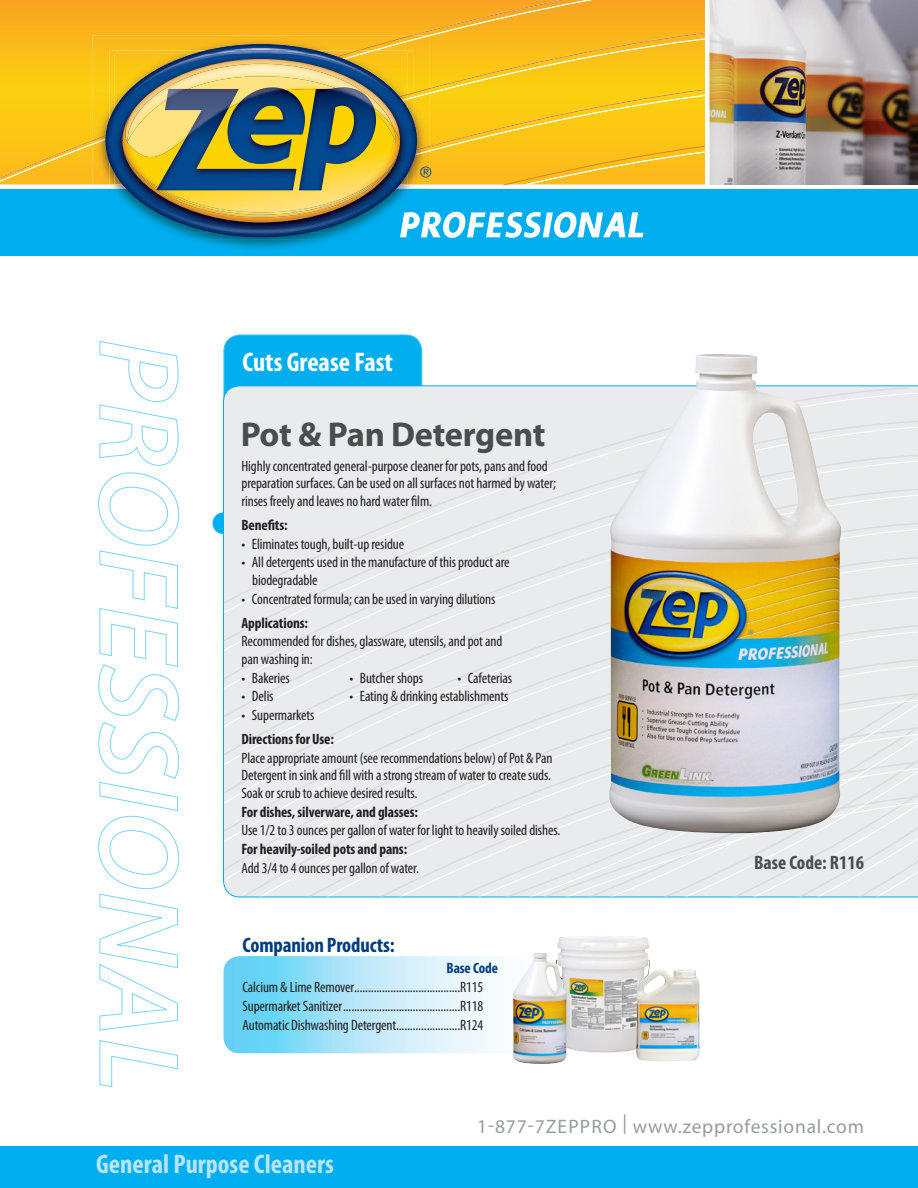
<style>
.page{position:relative;width:918px;height:1188px;background:#fff}
.page>*{position:absolute;margin:0;border:0;box-sizing:border-box;transform-origin:0 0}
.Product_Name-Gray{font:700 34.5px "Myriad Pro";letter-spacing:-.01em;color:#4b4c4d}
.t1{font:700 condensed 27px "Myriad Pro";color:#b9e5fa}
.Headline{font:700 condensed 27px "Myriad Pro";color:#fff}
.Body-less_space{font:700 condensed 21px "Myriad Pro";letter-spacing:-.01em;color:#013c7c}
.t2{font:19.5px "Myriad Pro";letter-spacing:.04em;color:#959ca1}
.Chart_Header{font:700 condensed 19.5px "Myriad Pro";color:#4b4c4d}
.Body-less_space-2{font:condensed 15px/17.2px "Myriad Pro";letter-spacing:-.01em;color:#231f20}
.Body-less_space-3{font:700 condensed 15px "Myriad Pro";letter-spacing:-.01em;color:#231f20}
.Body-less_space-4{font:700 condensed 15px "Myriad Pro";letter-spacing:-.01em;color:#013c7c}
</style>
<div class="page">
<svg style="left:224px;top:956px;width:338px;height:97px"></svg>
<div style="left:224px;top:335px;width:198px;height:110px;background:#00aeef;border-radius:16px"></div>
<div style="left:224px;top:335px;width:198px;height:110px;border:1px solid #40c7f4;border-radius:16px"></div>
<svg style="left:0;top:255px;width:918px;height:1px"></svg>
<div style="left:0;top:189px;width:918px;height:66px;background:#00aeef"></div>
<div style="left:0;top:0;width:705px;height:21px;background:#f8a820"></div>
<svg style="left:0;top:21px;width:705px;height:54px;fill:#fab91a"></svg>
<div style="left:0;top:75px;width:705px;height:57px;background:#fbcc10"></div>
<img style="left:414px;top:36px;width:16px;height:98px">
<img style="left:417px;top:88px;width:13px;height:10px">
<img style="left:93px;top:36px;width:321px;height:98px">
<img style="left:105px;top:119px;width:5px;height:15px">
<img style="left:206px;top:44px;width:211px;height:90px">
<img style="left:112px;top:50px;width:301px;height:189px">
<img style="left:112px;top:50px;width:298px;height:63px">
<img style="left:110px;top:113px;width:5px;height:3px">
<img style="left:408px;top:113px;width:5px;height:3px">
<img style="left:213px;top:233px;width:96px;height:4px">
<img style="left:238px;top:233px;width:46px;height:1px">
<img style="left:408px;top:116px;width:5px;height:18px">
<img style="left:110px;top:116px;width:5px;height:18px">
<img style="left:224px;top:48px;width:74px;height:2px">
<img style="left:207px;top:50px;width:108px;height:4px">
<img style="left:115px;top:54px;width:293px;height:63px">
<svg style="left:408px;top:92px;width:5px;height:9px"></svg>
<img style="left:315px;top:54px;width:93px;height:62px">
<img style="left:115px;top:54px;width:92px;height:62px">
<img style="left:115px;top:191px;width:293px;height:42px">
<img style="left:121px;top:59px;width:279px;height:163px">
<img style="left:135px;top:59px;width:125px;height:5px">
<img style="left:394px;top:108px;width:2px;height:26px">
<img style="left:127px;top:64px;width:267px;height:70px">
<svg style="left:400px;top:212px;width:243px;height:26px"></svg>
<svg style="left:0;top:134px;width:705px;height:57px"></svg>
<svg style="left:99px;top:341px;width:80px;height:125px"></svg>
<svg style="left:98px;top:472px;width:82px;height:559px"></svg>
<svg style="left:99px;top:1040px;width:79px;height:48px"></svg>
<div style="left:0;top:1146px;width:918px;height:42px;background:#00aeef"></div>
<svg style="left:224px;top:387px;width:694px;height:510px"></svg>
<img style="left:609px;top:354px;width:231px;height:479px">
<img style="left:557px;top:936px;width:93px;height:116px">
<img style="left:636px;top:969px;width:64px;height:92px">
<img style="left:513px;top:953px;width:53px;height:111px">
<img style="left:709px;top:0;width:209px;height:185px">
<p class="Headline" style="left:242px;top:345px;width:152px">Cuts Grease Fast</p>
<p class="Product_Name-Gray" style="left:241px;top:411px;width:306px">Pot &amp; Pan Detergent</p>
<p class="Body-less_space-2" style="left:242px;top:457px;width:316px">Highly concentrated general-purpose cleaner for pots, pans and food preparation surfaces. Can be used on all surfaces not harmed by water; rinses freely and leaves no hard water film.</p>
<p class="Body-less_space-3" style="left:242px;top:515px;width:48px">Benefits:</p>
<p class="Body-less_space-2" style="left:242px;top:535px;width:164px">• Eliminates tough, built-up residue</p>
<p class="Body-less_space-2" style="left:252px;top:554px;width:259px;text-indent:-11px">• All detergents used in the manufacture of this product are biodegradable</p>
<p class="Body-less_space-2" style="left:242px;top:590px;width:255px">• Concentrated formula; can be used in varying dilutions</p>
<p class="Body-less_space-3" style="left:242px;top:613px;width:68px">Applications:</p>
<p class="Body-less_space-2" style="left:242px;top:633px;width:262px">Recommended for dishes, glassware, utensils, and pot and pan washing in:</p>
<p class="Body-less_space-2" style="left:242px;top:669px;width:50px">• Bakeries</p>
<p class="Body-less_space-2" style="left:350px;top:669px;width:75px">• Butcher shops</p>
<p class="Body-less_space-2" style="left:458px;top:669px;width:56px">• Cafeterias</p>
<p class="Body-less_space-2" style="left:242px;top:688px;width:34px">• Delis</p>
<p class="Body-less_space-2" style="left:350px;top:688px;width:160px">• Eating &amp; drinking establishments</p>
<p class="Body-less_space-2" style="left:242px;top:707px;width:74px">• Supermarkets</p>
<p class="Body-less_space-3" style="left:242px;top:730px;width:94px">Directions for Use:</p>
<p class="Body-less_space-2" style="left:242px;top:749px;width:313px;text-align:justify">Place appropriate amount (see recommendations below) of Pot &amp; Pan Detergent in sink and fill with a strong stream of water to create suds.<br>Soak or scrub to achieve desired results.</p>
<p class="Body-less_space-3" style="left:242px;top:802px;width:178px">For dishes, silverware, and glasses:</p>
<p class="Body-less_space-2" style="left:242px;top:822px;width:320px">Use 1/2 to 3 ounces per gallon of water for light to heavily soiled dishes.</p>
<p class="Body-less_space-3" style="left:242px;top:840px;width:167px">For heavily-soiled pots and pans:</p>
<p class="Body-less_space-2" style="left:242px;top:859px;width:179px">Add 3/4 to 4 ounces per gallon of water.</p>
<p class="Body-less_space" style="left:243px;top:932px;width:154px">Companion Products:</p>
<p class="Body-less_space-4" style="left:447px;top:959px;width:53px">Base Code</p>
<p class="Body-less_space-2" style="left:243px;top:978px;width:242px">Calcium &amp; Lime Remover......................................R115</p>
<p class="Body-less_space-2" style="left:243px;top:997px;width:242px">Supermarket Sanitizer..........................................R118</p>
<p class="Body-less_space-2" style="left:243px;top:1016px;width:242px">Automatic Dishwashing Detergent.......................R124</p>
<p class="Chart_Header" style="left:754px;top:850px;width:111px">Base Code: R116</p>
<p class="t1" style="left:96px;top:1147px;width:239px">General Purpose Cleaners</p>
<p class="t2" style="left:477px;top:1116px;width:388px">1-877-7ZEPPRO | www.zepprofessional.com</p>
</div>
